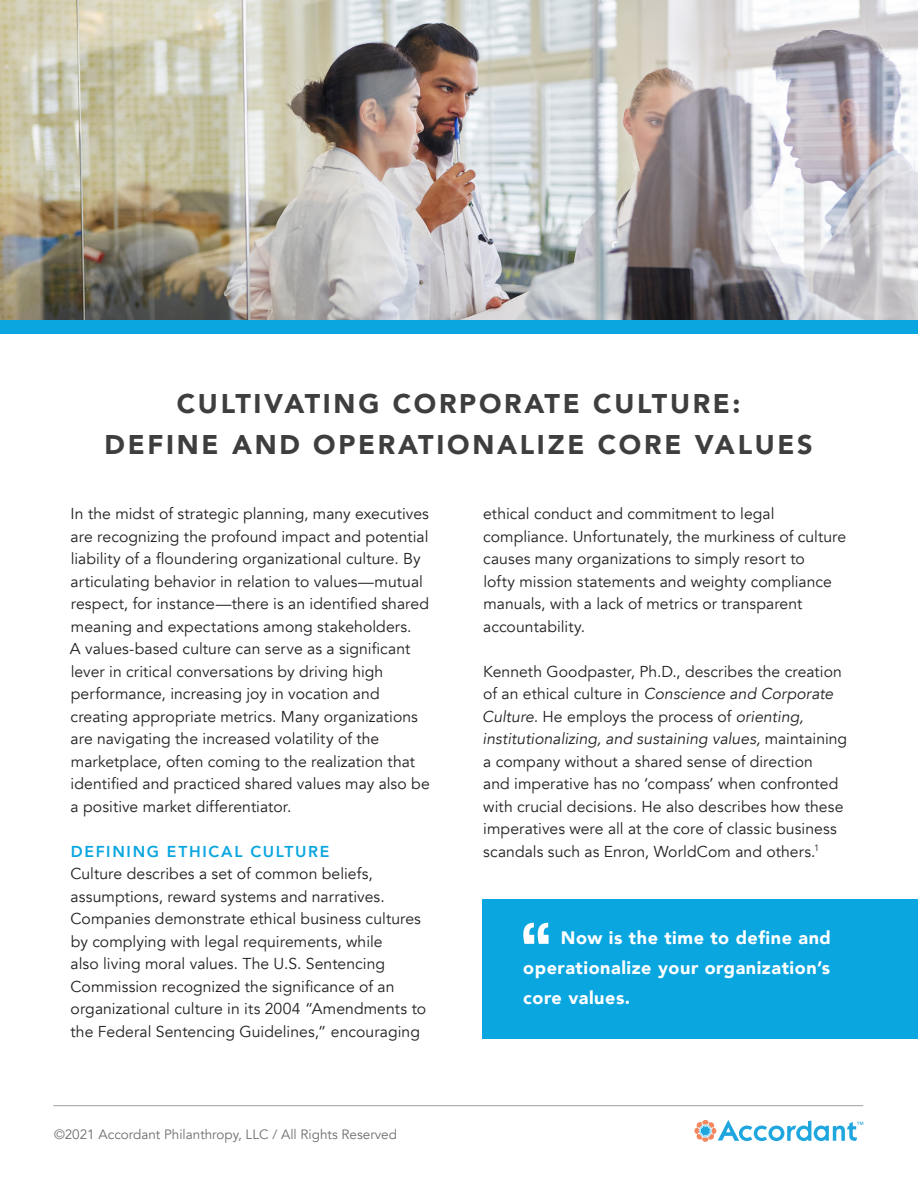
<style>
.page{position:relative;width:918px;height:1188px;background:#fff}
.page>*{position:absolute;margin:0;border:0;box-sizing:border-box;transform-origin:0 0}
.t1{font:900 27px/40.5px "Avenir";letter-spacing:.1em;color:#3e3e3f;text-align:center}
.t2{font:900 18px/30px "Avenir";letter-spacing:.03em;color:#fff;text-align:justify}
.body_text{font:15.75px/22.5px "Avenir";letter-spacing:.005em;color:#231f20}
.body_text-2{font:800 15.75px "Avenir";letter-spacing:.11em;color:#09a6e0}
.Cover_Title{font:13.5px "Avenir";color:#6d6e71}
.s1{font-style:italic}
</style>
<div class="page">
<img style="left:0;top:0;width:918px;height:320px">
<hr style="left:53px;top:1105px;width:810px;height:1px;background:#6c6d70">
<svg style="left:694px;top:1120px;width:169px;height:22px"></svg>
<div style="left:483px;top:899px;width:435px;height:139px;background:#09a6e0"></div>
<svg style="left:523px;top:923px;width:26px;height:21px"></svg>
<div style="left:0;top:320px;width:918px;height:14px;background:#09a6e0"></div>
<p class="t1" style="left:105px;top:383px;width:710px">CULTIVATING CORPORATE CULTURE:<br>DEFINE AND OPERATIONALIZE CORE VALUES</p>
<p class="body_text" style="left:70px;top:503px;width:361px">In the midst of strategic planning, many executives are recognizing the profound impact and potential liability of a floundering organizational culture. By articulating behavior in relation to values—mutual respect, for instance—there is an identified shared meaning and expectations among stakeholders.<br>A values-based culture can serve as a significant lever in critical conversations by driving high performance, increasing joy in vocation and creating appropriate metrics. Many organizations are navigating the increased volatility of the marketplace, often coming to the realization that identified and practiced shared values may also be a positive market differentiator.</p>
<p class="body_text-2" style="left:71px;top:839px;width:260px">DEFINING ETHICAL CULTURE</p>
<p class="body_text" style="left:70px;top:863px;width:357px">Culture describes a set of common beliefs, assumptions, reward systems and narratives.<br>Companies demonstrate ethical business cultures by complying with legal requirements, while<br>also living moral values. The U.S. Sentencing Commission recognized the significance of an organizational culture in its 2004 “Amendments to the Federal Sentencing Guidelines,” encouraging</p>
<p class="Cover_Title" style="left:54px;top:1126px;width:345px">©2021 Accordant Philanthropy, LLC / All Rights Reserved</p>
<p class="body_text" style="left:483px;top:503px;width:365px">ethical conduct and commitment to legal compliance. Unfortunately, the murkiness of culture causes many organizations to simply resort to<br>lofty mission statements and weighty compliance manuals, with a lack of metrics or transparent accountability.</p>
<p class="body_text" style="left:482px;top:660px;width:366px">Kenneth Goodpaster, Ph.D., describes the creation of an ethical culture in <span class="s1">Conscience and Corporate Culture.</span> He employs the process of <span class="s1">orienting, institutionalizing, and sustaining values,</span> maintaining a company without a shared sense of direction<br>and imperative has no ‘compass’ when confronted with crucial decisions. He also describes how these imperatives were all at the core of classic business scandals such as Enron, WorldCom and others.<sup>1</sup></p>
<p class="t2" style="left:523px;top:922px;width:309px;text-indent:38px">Now is the time to define and operationalize your organization’s core values.</p>
</div>
